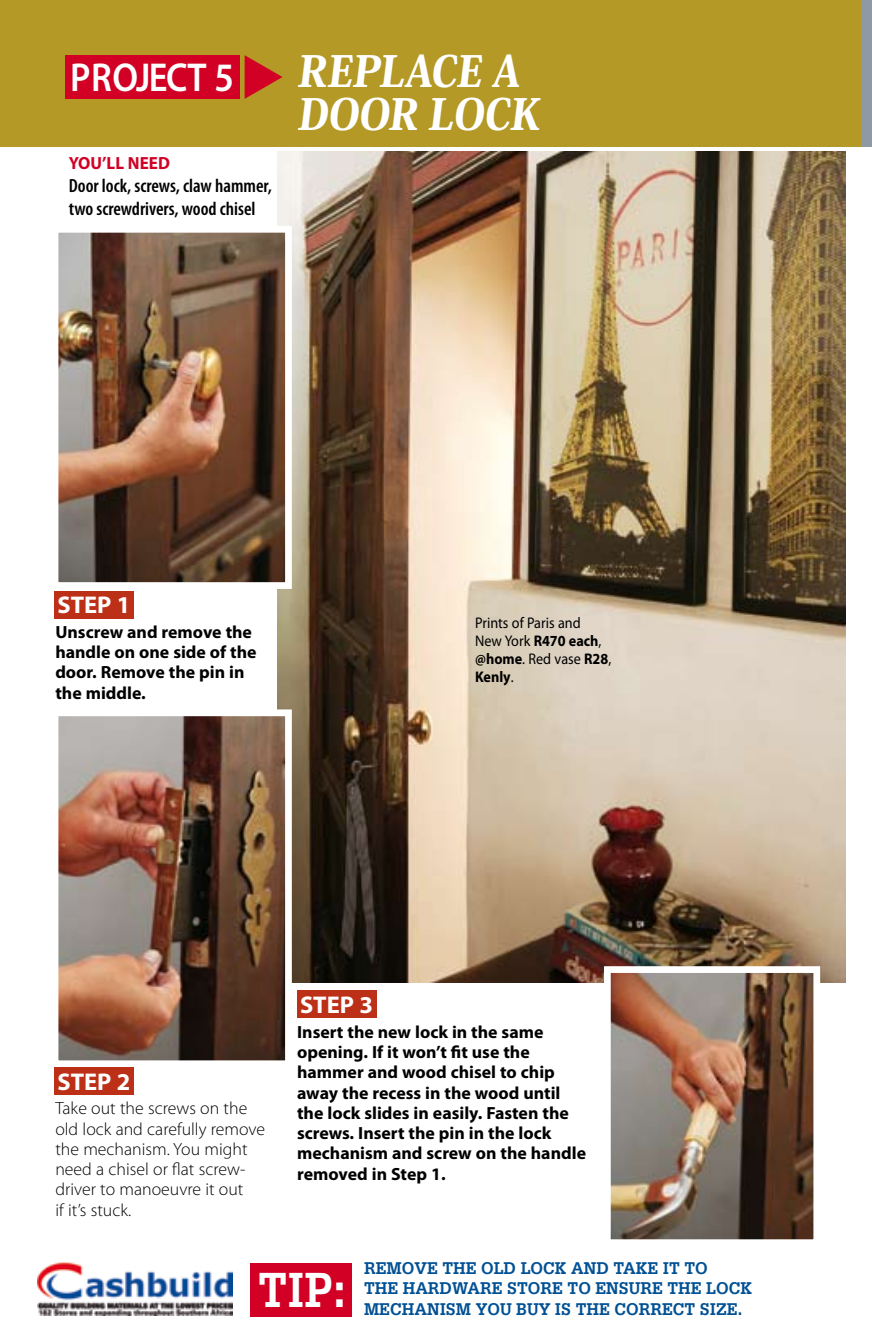
<style>
.page{position:relative;width:872px;height:1340px;background:#fff}
.page>*{position:absolute;margin:0;border:0;box-sizing:border-box;transform-origin:0 0}
.t1{font:700 52.2px "Serifa Std";color:#fff;scale:.84 1}
.t2{font:800 42.52px/42.5px "Koz Min Pro";color:#fff}
.t3{font:600 40.5px "Myriad Pro";letter-spacing:-.02em;color:#fff;scale:.9 1}
.t4{font:700 24.3px "Myriad Pro";color:#fff}
.t5{font:600 condensed 19.12px/22.9px "Myriad Pro";color:#000}
.t6{font:700 18px "Serifa Std";color:#005094;scale:.9 1}
.t7{font:700 17.55px/20.2px "Myriad Pro";color:#000}
.t8{font:300 17.55px/20.2px "Myriad Pro";color:#000}
.t9{font:700 17.55px "Myriad Pro";color:#d10024}
.t10{font:15.53px/18px "Myriad Pro";color:#000;scale:.92 1}
.s1{font-weight:700}
</style>
<div class="page">
<div style="left:0;top:0;width:861px;height:146px;background:#b49926"></div>
<img style="left:277px;top:152px;width:568px;height:830px">
<div style="left:55px;top:591px;width:79px;height:27px;background:#bd3018"></div>
<div style="left:297px;top:990px;width:79px;height:27px;background:#bd3018"></div>
<img style="left:60px;top:234px;width:224px;height:347px">
<div style="left:52px;top:226px;width:240px;height:363px;border:7px solid #fff"></div>
<div style="left:65px;top:55px;width:174px;height:44px;background:#d10024"></div>
<svg style="left:244px;top:55px;width:38px;height:44px"></svg>
<div style="left:250px;top:1262px;width:102px;height:54px;background:#d10024"></div>
<img style="left:612px;top:974px;width:200px;height:263px">
<div style="left:604px;top:966px;width:216px;height:279px;border:7px solid #fff"></div>
<img style="left:60px;top:717px;width:224px;height:342px">
<div style="left:52px;top:709px;width:240px;height:358px;border:7px solid #fff"></div>
<div style="left:55px;top:1067px;width:79px;height:28px;background:#bd3018"></div>
<img style="left:38px;top:1262px;width:194px;height:53px">
<div style="left:861px;top:0;width:11px;height:146px;background:#8e99a5"></div>
<h3 class="t3" style="left:70px;top:52px;width:184px">PROJEct 5</h3>
<p class="t9" style="left:69px;top:152px;width:103px">YOU’LL NEED</p>
<p class="t5" style="left:69px;top:174px;width:205px">Door lock, screws, claw hammer, two screwdrivers, wood chisel</p>
<h2 class="t2" style="left:297px;top:48px;width:246px">REPLACE A<br>DOOR LOCK</h2>
<h3 class="t4" style="left:57px;top:589px;width:75px">STEP 1</h3>
<p class="t7" style="left:55px;top:621px;width:203px">Unscrew and remove the handle on one side of the door. Remove the pin in the middle.</p>
<p class="t10" style="left:475px;top:613px;width:149px">Prints of Paris and<br>New York <span class="s1">R470 each</span>, <span class="s1">@home</span>. Red vase <span class="s1">R28</span>,<br><span class="s1">Kenly</span>.</p>
<h3 class="t4" style="left:57px;top:1065px;width:75px">STEP 2</h3>
<p class="t8" style="left:55px;top:1098px;width:211px">Take out the screws on the old lock and carefully remove the mechanism. You might need a chisel or flat screw&shy;driver to man-oeu-vre it out<br>if it’s stuck.</p>
<h3 class="t4" style="left:300px;top:988px;width:75px">STEP 3</h3>
<p class="t7" style="left:297px;top:1021px;width:290px">Insert the new lock in the same opening. If it won’t fit use the hammer and wood chisel to chip away the recess in the wood until the lock slides in easily. Fasten the screws. Insert the pin in the lock mechanism and screw on the handle removed in Step 1.</p>
<h1 class="t1" style="left:258px;top:1259px;width:106px">TIP:</h1>
<p class="t6" style="left:364px;top:1257px;width:101px">REMOVE THE</p>
<p class="t6" style="left:481px;top:1257px;width:253px">OLD LOCK AND TAKE IT TO</p>
<p class="t6" style="left:364px;top:1277px;width:14px">THE</p>
<p class="t6" style="left:403px;top:1277px;width:15px">HAR</p>
<p class="t6" style="left:439px;top:1277px;width:29px">DWARE</p>
<p class="t6" style="left:507px;top:1277px;width:112px">STORE TO ENSURE</p>
<p class="t6" style="left:667px;top:1277px;width:14px">THE</p>
<p class="t6" style="left:706px;top:1277px;width:53px">LOCK</p>
<p class="t6" style="left:364px;top:1298px;width:55px">MECHANIS</p>
<p class="t6" style="left:456px;top:1298px;width:147px">M YOU BUY IS THE</p>
<p class="t6" style="left:614px;top:1298px;width:41px">CORRE</p>
<p class="t6" style="left:673px;top:1298px;width:79px">CT SIZE.</p>
</div>
